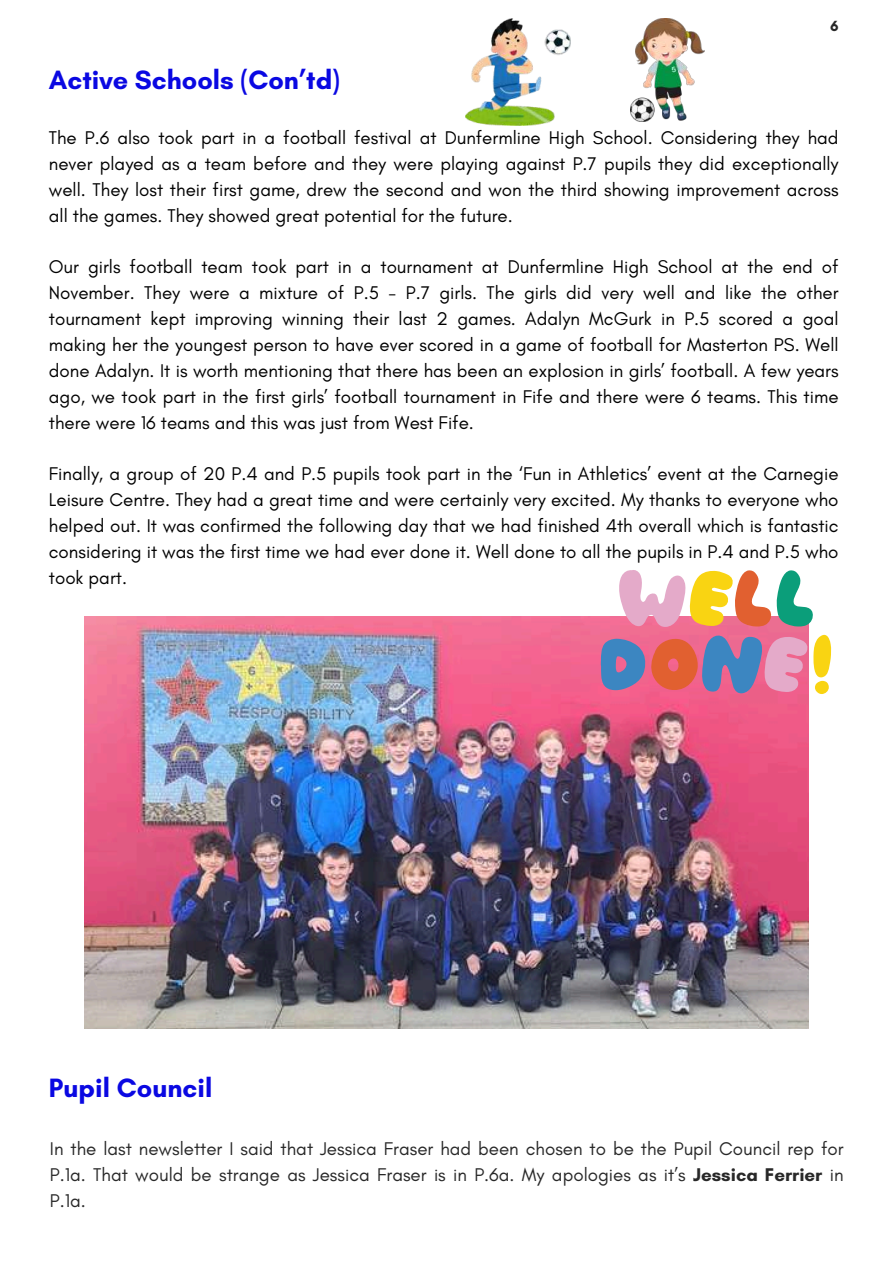
<style>
.page{position:relative;width:894px;height:1264px;background:#fff}
.page>*{position:absolute;margin:0;border:0;box-sizing:border-box;transform-origin:0 0}
.t1{font:700 27px "Glacial Indifference";color:#0a08e2}
.t2{font:18.75px/25.8px "Glacial Indifference";color:#000;text-align:justify}
.t3{font:18.75px/25.8px "Glacial Indifference";color:#282828;text-align:justify}
.t4{font:700 15px "Glacial Indifference";color:#282828}
.s1{font-weight:700}
</style>
<div class="page">
<img style="left:85px;top:617px;width:723px;height:411px">
<svg style="left:600px;top:570px;width:231px;height:124px"></svg>
<img style="left:466px;top:18px;width:104px;height:107px">
<img style="left:630px;top:18px;width:74px;height:104px">
<h1 class="t1" style="left:49px;top:63px;width:292px">Active Schools (Con’td)</h1>
<p class="t4" style="left:829px;top:17px;width:10px">6</p>
<p class="t2" style="left:49px;top:124px;width:791px">The P.6 also took part in a football festival at Dunfermline High School. Considering they had never played as a team before and they were playing against P.7 pupils they did exceptionally well. They lost their first game, drew the second and won the third showing improvement across all the games. They showed great potential for the future.</p>
<p class="t2" style="left:49px;top:254px;width:791px">Our girls football team took part in a tournament at Dunfermline High School at the end of November. They were a mixture of P.5 - P.7 girls. The girls did very well and like the other tournament kept improving winning their last 2 games. Adalyn McGurk in P.5 scored a goal making her the youngest person to have ever scored in a game of football for Masterton PS. Well done Adalyn. It is worth mentioning that there has been an explosion in girls’ football. A few years ago, we took part in the first girls’ football tournament in Fife and there were 6 teams. This time there were 16 teams and this was just from West Fife.</p>
<p class="t2" style="left:49px;top:461px;width:791px">Finally, a group of 20 P.4 and P.5 pupils took part in the ‘Fun in Athletics’ event at the Carnegie Leisure Centre. They had a great time and were certainly very excited. My thanks to everyone who helped out. It was confirmed the following day that we had finished 4th overall which is fantastic considering it was the first time we had ever done it. Well done to all the pupils in P.4 and P.5 who took part.</p>
<h1 class="t1" style="left:49px;top:1071px;width:165px">Pupil Council</h1>
<p class="t3" style="left:50px;top:1135px;width:795px">In the last newsletter I said that Jessica Fraser had been chosen to be the Pupil Council rep for P.1a. That would be strange as Jessica Fraser is in P.6a. My apologies as it’s <span class="s1">Jessica Ferrier</span> in P.1a.</p>
</div>
